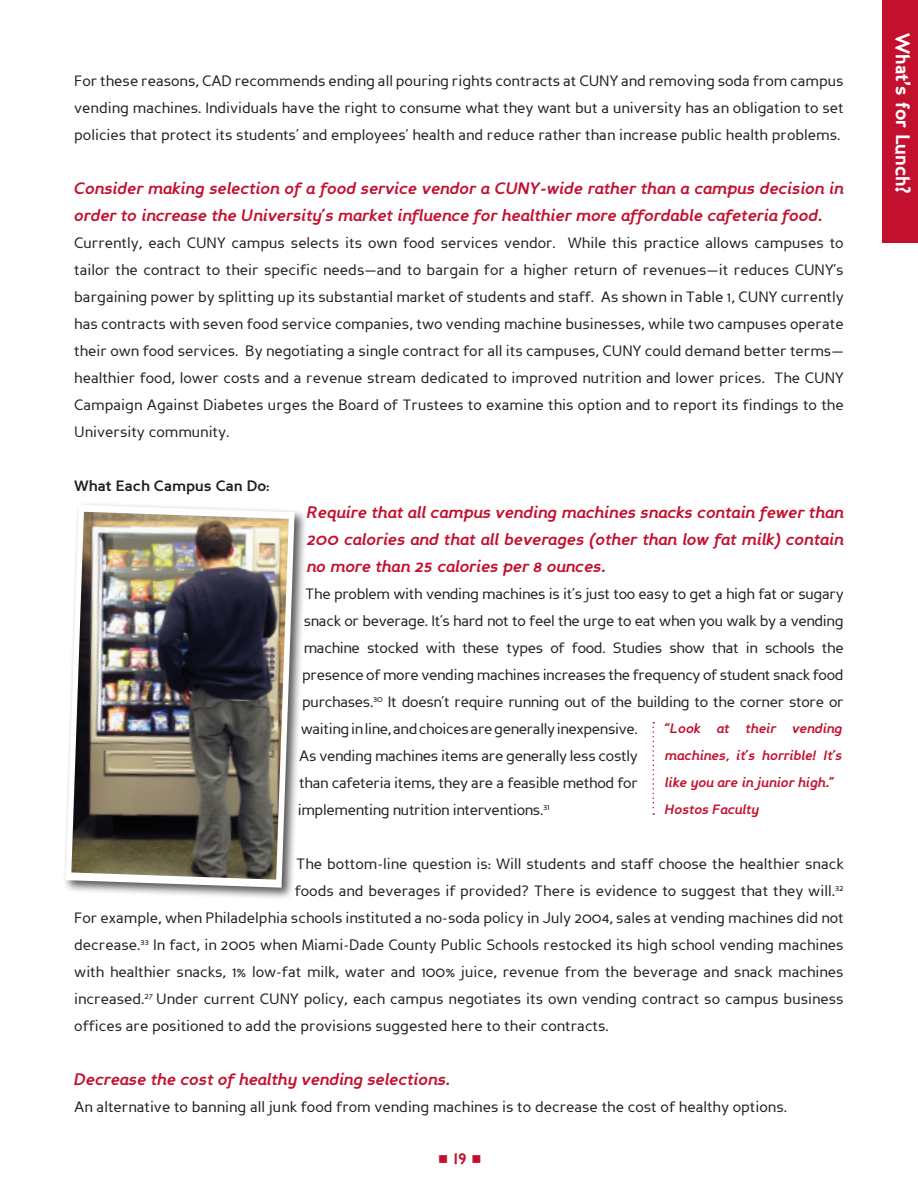
<style>
.page{position:relative;width:918px;height:1188px;background:#fff}
.page>*{position:absolute;margin:0;border:0;box-sizing:border-box;transform-origin:0 0}
.t1{font:19.5px "London Two";color:#fff}
.t2{font:italic 700 16.5px/27px "Perspective Sans";color:#c3102f}
.t3{font:15px/27px "Perspective Sans";color:#231f20;text-align:justify}
.t4{font:15px "Perspective Sans";letter-spacing:-.02em;color:#231f20}
.t5{font:700 15px "Perspective Sans";color:#231f20}
.t6{font:15px "London Two";color:#c3102f}
.t7{font:italic 700 13.5px/27px "Perspective Sans";color:#c3102f}
</style>
<div class="page">
<div style="left:882px;top:0;width:36px;height:243px;background:#c3102f"></div>
<svg style="left:652px;top:722px;width:2px;height:93px"></svg>
<div style="left:62px;top:501px;width:245px;height:399px;background:#231f20;opacity:.75"></div>
<svg style="left:66px;top:505px;width:229px;height:383px"></svg>
<img style="left:71px;top:512px;width:218px;height:368px">
<p class="t3" style="left:74px;top:67px;width:771px">For these reasons, CAD recommends ending all pouring rights contracts at CUNY and removing soda from campus vending machines. Individuals have the right to consume what they want but a university has an obligation to set policies that protect its students’ and employees’ health and reduce rather than increase public health problems.</p>
<p class="t2" style="left:74px;top:174px;width:771px">Consider making selection of a food service vendor a CUNY-wide rather than a campus decision in order to increase the University’s market influence for healthier more affordable cafeteria food.</p>
<p class="t3" style="left:74px;top:229px;width:771px">Currently, each CUNY campus selects its own food services vendor. While this practice allows campuses to tailor the contract to their specific needs—and to bargain for a higher return of revenues—it reduces CUNY’s bargaining power by splitting up its substantial market of students and staff. As shown in Table 1, CUNY currently has contracts with seven food service companies, two vending machine businesses, while two campuses operate their own food services. By negotiating a single contract for all its campuses, CUNY could demand better terms— healthier food, lower costs and a revenue stream dedicated to improved nutrition and lower prices. The CUNY Campaign Against Diabetes urges the Board of Trustees to examine this option and to report its findings to the University community.</p>
<p class="t5" style="left:74px;top:476px;width:197px">What Each Campus Can Do:</p>
<p class="t2" style="left:307px;top:498px;width:538px;text-align:justify">Require that all campus vending machines snacks contain fewer than 200 calories and that all beverages (other than low fat milk) contain no more than 25 calories per 8 ounces.</p>
<p class="t4" style="left:305px;top:585px;width:540px">The problem with vending machines is it’s just too easy to get a high fat or sugary</p>
<p class="t4" style="left:304px;top:612px;width:541px">snack or beverage. It’s hard not to feel the urge to eat when you walk by a vending</p>
<p class="t4" style="left:304px;top:639px;width:541px">machine stocked with these types of food. Studies show that in schools the</p>
<p class="t4" style="left:302px;top:666px;width:543px">presence of more vending machines increases the frequency of student snack food</p>
<p class="t4" style="left:302px;top:693px;width:543px">purchases.<sup>30</sup> It doesn’t require running out of the building to the corner store or</p>
<p class="t4" style="left:301px;top:720px;width:339px">waiting in line, and choices are generally inexpensive.</p>
<p class="t4" style="left:299px;top:747px;width:340px">As vending machines items are generally less costly</p>
<p class="t4" style="left:299px;top:774px;width:340px">than cafeteria items, they are a feasible method for</p>
<p class="t4" style="left:298px;top:801px;width:254px">implementing nutrition interventions.<sup>31</sup></p>
<p class="t3" style="left:296px;top:850px;width:549px">The bottom-line question is: Will students and staff choose the healthier snack</p>
<p class="t3" style="left:295px;top:877px;width:550px">foods and beverages if provided? There is evidence to suggest that they will.<sup>32</sup></p>
<p class="t3" style="left:74px;top:904px;width:771px">For example, when Philadelphia schools instituted a no-soda policy in July 2004, sales at vending machines did not</p>
<p class="t3" style="left:74px;top:931px;width:771px">decrease.<sup>33</sup> In fact, in 2005 when Miami-Dade County Public Schools restocked its high school vending machines</p>
<p class="t3" style="left:74px;top:958px;width:771px">with healthier snacks, 1% low-fat milk, water and 100% juice, revenue from the beverage and snack machines</p>
<p class="t3" style="left:74px;top:985px;width:771px">increased.<sup>27</sup> Under current CUNY policy, each campus negotiates its own vending contract so campus business</p>
<p class="t3" style="left:74px;top:1012px;width:536px">offices are positioned to add the provisions suggested here to their contracts.</p>
<p class="t2" style="left:74px;top:1065px;width:377px">Decrease the cost of healthy vending selections.</p>
<p class="t3" style="left:74px;top:1093px;width:714px">An alternative to banning all junk food from vending machines is to decrease the cost of healthy options.</p>
<p class="t7" style="left:665px;top:715px;width:179px">“Look at their vending machines, it’s horrible! It’s like you are in junior high.”<br>Hostos Faculty</p>
<p class="t6" style="left:438px;top:1150px;width:45px">■ 19 ■</p>
<h1 class="t1" style="left:916px;top:33px;width:161px;rotate:90deg">What’s for Lunch?</h1>
</div>
